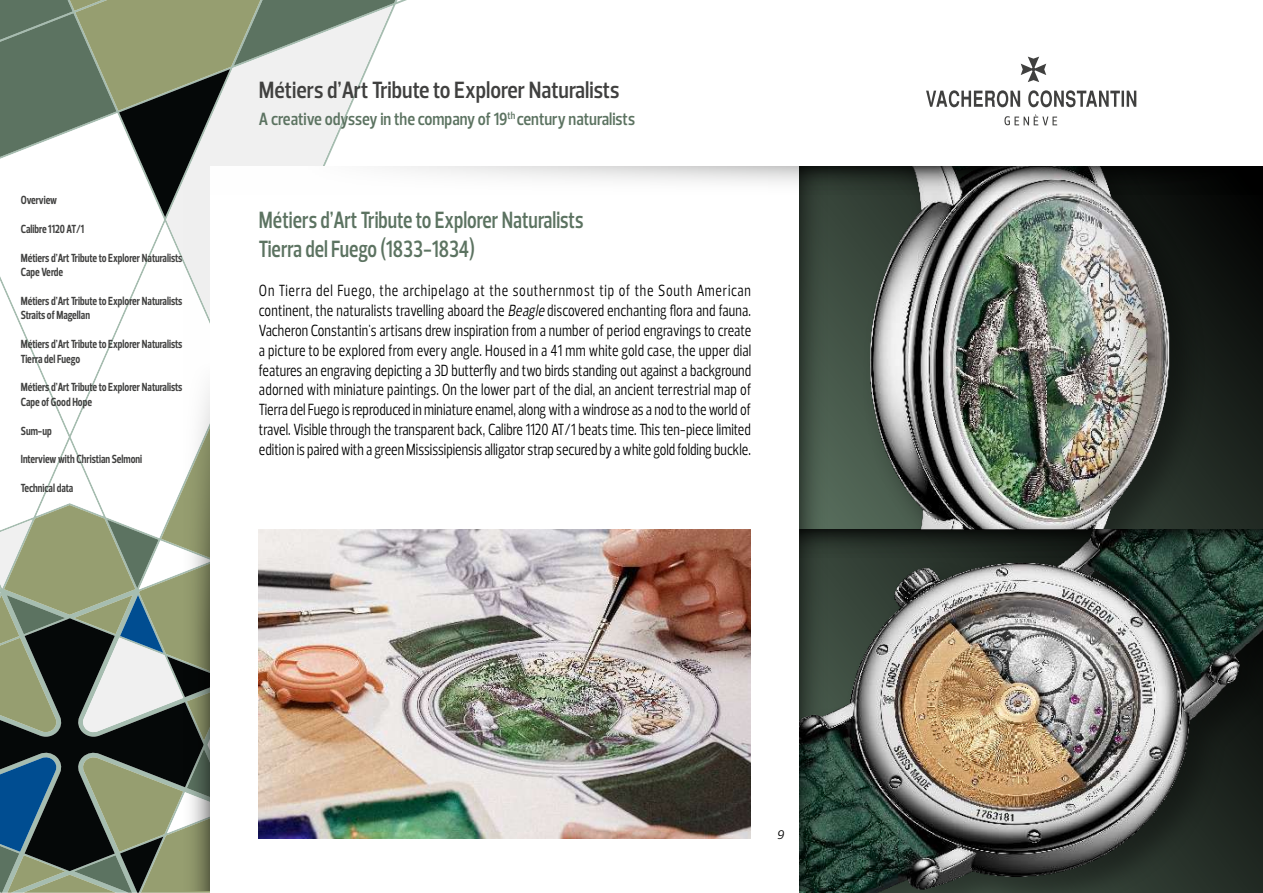
<style>
.page{position:relative;width:1263px;height:893px;background:#fff}
.page>*{position:absolute;margin:0;border:0;box-sizing:border-box;transform-origin:0 0}
.t1{font:600 24px/28.8px "Prelo Condensed";color:#5c7361;scale:.9 1}
.t2{font:600 24px "Prelo Condensed";color:#40403f}
.t3{font:600 18px "Prelo Condensed";color:#5c7361}
.t4{font:16.5px/19.8px "Prelo Condensed";color:#000;text-align:justify;scale:.9 1}
.t5{font:italic 12.75px "Prelo";color:#000}
.t6{font:700 12px/14.4px "Prelo Condensed";color:#40403f;scale:.9 1}
.s1{font-style:italic}
</style>
<div class="page">
<svg style="left:0;top:741px;width:163px;height:8px"></svg>
<svg style="left:0;top:749px;width:210px;height:144px;background:#4b5e57"></svg>
<svg style="left:0;top:280px;width:163px;height:461px"></svg>
<svg style="left:0;top:0;width:395px;height:216px"></svg>
<svg style="left:926px;top:57px;width:210px;height:68px"></svg>
<svg style="left:163px;top:190px;width:47px;height:701px"></svg>
<div style="left:210px;top:166px;width:1052px;height:727px;background:#fff"></div>
<svg style="left:385px;top:166px;width:412px;height:17px"></svg>
<img style="left:259px;top:529px;width:492px;height:309px">
<svg style="left:1207px;top:214px;width:56px;height:316px;background:#151b16"></svg>
<img style="left:847px;top:214px;width:353px;height:316px">
<img style="left:799px;top:577px;width:464px;height:316px">
<svg style="left:847px;top:166px;width:416px;height:48px;background:#494d4a"></svg>
<svg style="left:799px;top:166px;width:48px;height:725px;background:#35463b"></svg>
<svg style="left:799px;top:530px;width:464px;height:47px;background:#2e3b34"></svg>
<p class="t6" style="left:21px;top:193px;width:42px">Overview</p>
<p class="t6" style="left:21px;top:222px;width:72px">Calibre 1120 AT/1</p>
<p class="t6" style="left:21px;top:251px;width:181px">Métiers d’Art Tribute to Explorer Naturalists<br>Cape Verde</p>
<p class="t6" style="left:21px;top:294px;width:181px">Métiers d’Art Tribute to Explorer Naturalists<br>Straits of Magellan</p>
<p class="t6" style="left:21px;top:337px;width:181px">Métiers d’Art Tribute to Explorer Naturalists<br>Tierra del Fuego</p>
<p class="t6" style="left:21px;top:380px;width:181px">Métiers d’Art Tribute to Explorer Naturalists<br>Cape of Good Hope</p>
<p class="t6" style="left:21px;top:423px;width:36px">Sum-up</p>
<p class="t6" style="left:21px;top:452px;width:136px">Interview with Christian Selmoni</p>
<p class="t6" style="left:21px;top:481px;width:60px">Technical data</p>
<h1 class="t2" style="left:259px;top:76px;width:362px">Métiers d’Art Tribute to Explorer Naturalists</h1>
<p class="t3" style="left:259px;top:108px;width:377px">A creative odyssey in the company of 19<sup>th</sup> century naturalists</p>
<h1 class="t1" style="left:259px;top:206px;width:362px">Métiers d’Art Tribute to Explorer Naturalists<br>Tierra del Fuego (1833-1834)</h1>
<p class="t4" style="left:259px;top:281px;width:548px">On Tierra del Fuego, the archipelago at the southernmost tip of the South American continent, the naturalists travelling aboard the <span class="s1">Beagle</span> discovered enchanting flora and fauna.<br>Vacheron Constantin's artisans drew inspiration from a number of period engravings to create a picture to be explored from every angle. Housed in a 41 mm white gold case, the upper dial features an engraving depicting a 3D butterfly and two birds standing out against a background adorned with miniature paintings. On the lower part of the dial, an ancient terrestrial map of Tierra del Fuego is reproduced in miniature enamel, along with a windrose as a nod to the world of travel. Visible through the transparent back, Calibre 1120 AT/1 beats time. This ten-piece limited edition is paired with a green Mississipiensis alligator strap secured by a white gold folding buckle.</p>
<p class="t5" style="left:777px;top:826px;width:9px">9</p>
</div>
